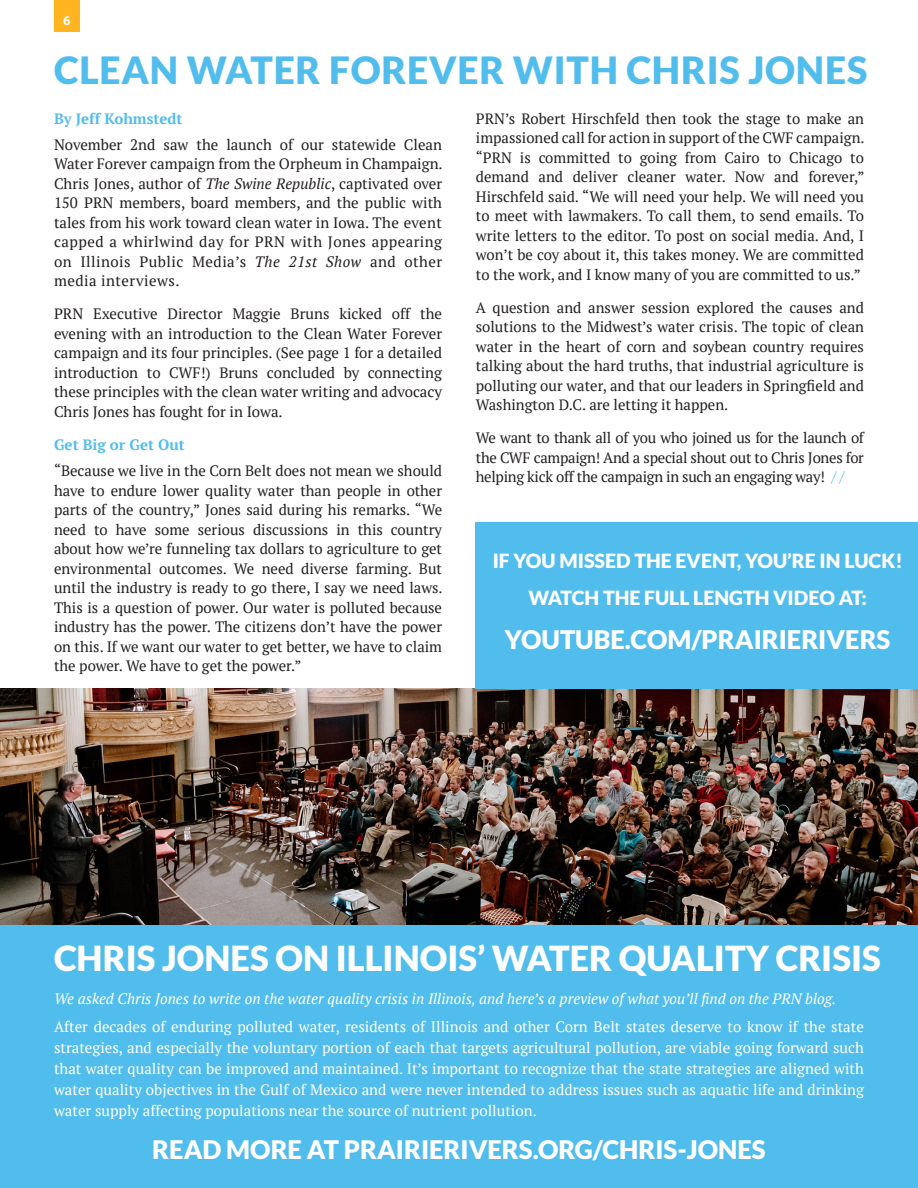
<style>
.page{position:relative;width:918px;height:1188px;background:#fff}
.page>*{position:absolute;margin:0;border:0;box-sizing:border-box;transform-origin:0 0}
.t1{font:900 37.5px "Lato";letter-spacing:.02em;color:#51bdec}
.t2{font:900 34.5px "Lato";color:#fff}
.Page_Headers{font:900 25.5px "Lato";color:#fff}
.Page_Headers-2{font:900 19.5px "Lato";color:#fff}
.Newsletter_Text_Box{font:15px/19.5px "PT Serif";color:#231f20;text-align:justify}
.Newsletter_Text_Box-2{font:15px/21px "PT Serif";color:#fff;text-align:justify}
.Newsletter_Text_Box-3{font:italic 15px "PT Serif";color:#fff}
.Newsletter_Text_Box-4{font:700 15px "PT Serif";color:#51bdec}
.t3{font:700 13.5px "Myriad Pro";color:#fff}
.s1{font-style:italic}
.s2{color:#4fbdec}
</style>
<div class="page">
<div style="left:0;top:918px;width:918px;height:270px;background:#51bdec"></div>
<img style="left:0;top:688px;width:918px;height:237px">
<div style="left:54px;top:0;width:26px;height:31px;background:#ffb420"></div>
<div style="left:476px;top:522px;width:442px;height:166px;background:#51bdec"></div>
<p class="t3" style="left:63px;top:12px;width:9px">6</p>
<p class="t1" style="left:54px;top:48px;width:815px">CLEAN WATER FOREVER WITH CHRIS JONES</p>
<p class="Newsletter_Text_Box-4" style="left:54px;top:108px;width:130px">By Jeff Kohmstedt</p>
<p class="Newsletter_Text_Box" style="left:54px;top:135px;width:390px">November 2nd saw the launch of our statewide Clean Water Forever campaign from the Orpheum in Champaign.<br>Chris Jones, author of <span class="s1">The Swine Republic</span>, captivated over 150 PRN members, board members, and the public with tales from his work toward clean water in Iowa. The event capped a whirlwind day for PRN with Jones appearing on Illinois Public Media’s <span class="s1">The 21st Show</span> and other media interviews.</p>
<p class="Newsletter_Text_Box" style="left:54px;top:304px;width:390px">PRN Executive Director Maggie Bruns kicked off the evening with an introduction to the Clean Water Forever campaign and its four principles. (See page 1 for a detailed introduction to CWF!) Bruns concluded by connecting these principles with the clean water writing and advocacy Chris Jones has fought for in Iowa.</p>
<p class="Newsletter_Text_Box-4" style="left:54px;top:434px;width:132px">Get Big or Get Out</p>
<p class="Newsletter_Text_Box" style="left:54px;top:461px;width:390px">“Because we live in the Corn Belt does not mean we should have to endure lower quality water than people in other parts of the country,” Jones said during his remarks. “We need to have some serious discussions in this country about how we’re funneling tax dollars to agriculture to get environmental outcomes. We need diverse farming. But until the industry is ready to go there, I say we need laws.<br>This is a question of power. Our water is polluted because industry has the power. The citizens don’t have the power on this. If we want our water to get better, we have to claim the power. We have to get the power.”</p>
<p class="Newsletter_Text_Box" style="left:476px;top:108px;width:390px">PRN’s Robert Hirschfeld then took the stage to make an impassioned call for action in support of the CWF campaign. “PRN is committed to going from Cairo to Chicago to demand and deliver cleaner water. Now and forever,” Hirschfeld said. “We will need your help. We will need you to meet with lawmakers. To call them, to send emails. To write letters to the editor. To post on social media. And, I won’t be coy about it, this takes money. We are committed to the work, and I know many of you are committed to us.”</p>
<p class="Newsletter_Text_Box" style="left:476px;top:297px;width:390px">A question and answer session explored the causes and solutions to the Midwest’s water crisis. The topic of clean water in the heart of corn and soybean country requires talking about the hard truths, that industrial agriculture is polluting our water, and that our leaders in Springfield and Washington D.C. are letting it happen.</p>
<p class="Newsletter_Text_Box" style="left:476px;top:428px;width:390px">We want to thank all of you who joined us for the launch of the CWF campaign! And a special shout out to Chris Jones for helping kick off the campaign in such an engaging way! <span class="s2">/ /</span></p>
<p class="Page_Headers-2" style="left:493px;top:549px;width:412px">IF YOU MISSED THE EVENT, YOU’RE IN LUCK!</p>
<p class="Page_Headers-2" style="left:528px;top:587px;width:340px">WATCH THE FULL LENGTH VIDEO AT:</p>
<p class="Page_Headers" style="left:505px;top:624px;width:387px">YOUTUBE.COM/PRAIRIERIVERS</p>
<p class="t2" style="left:54px;top:939px;width:828px">CHRIS JONES ON ILLINOIS’ WATER QUALITY CRISIS</p>
<p class="Newsletter_Text_Box-3" style="left:54px;top:989px;width:784px">We asked Chris Jones to write on the water quality crisis in Illinois, and here’s a preview of what you’ll find on the PRN blog.</p>
<p class="Newsletter_Text_Box-2" style="left:54px;top:1016px;width:812px">After decades of enduring polluted water, residents of Illinois and other Corn Belt states deserve to know if the state strategies, and especially the voluntary portion of each that targets agricultural pollution, are viable going forward such that water quality can be improved and maintained. It’s important to recognize that the state strategies are aligned with water quality objectives in the Gulf of Mexico and were never intended to address issues such as aquatic life and drinking water supply affecting populations near the source of nutrient pollution.</p>
<p class="Page_Headers" style="left:152px;top:1135px;width:615px">READ MORE AT PRAIRIERIVERS.ORG/CHRIS-JONES</p>
</div>
